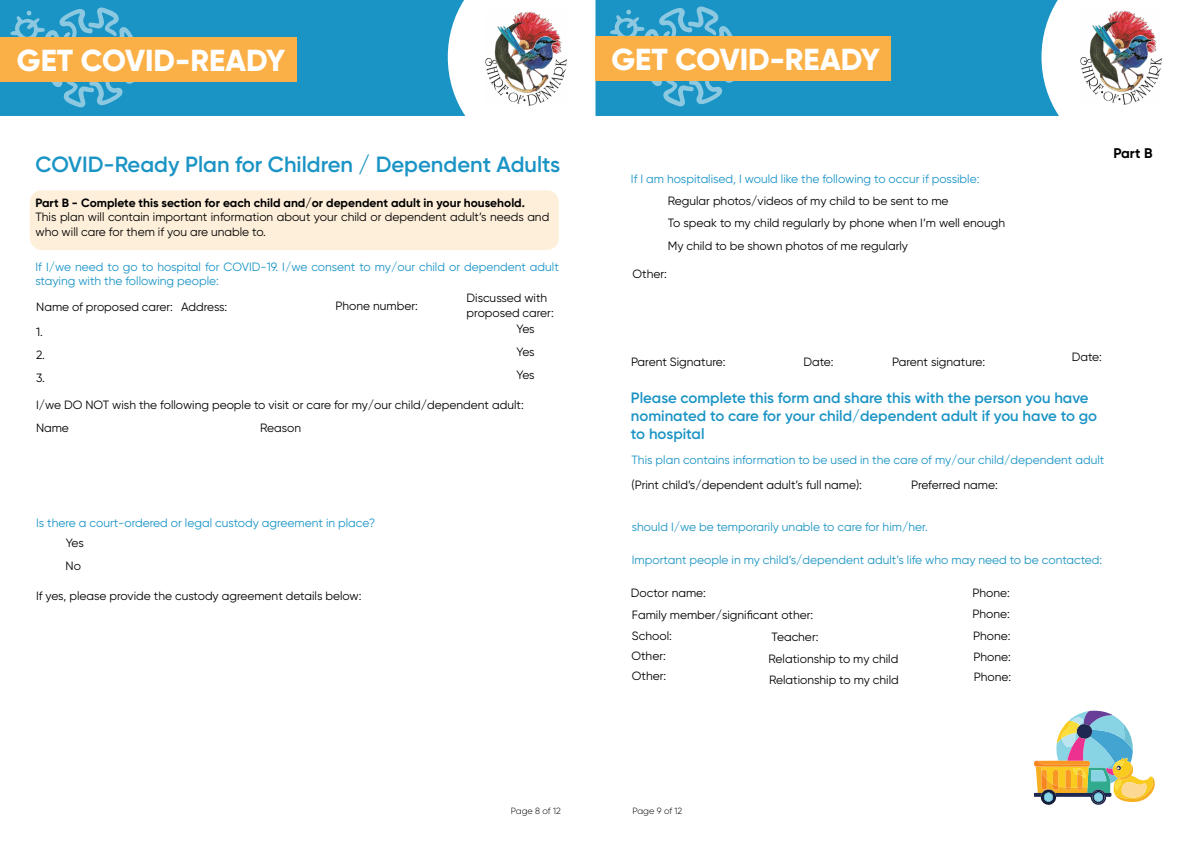
<style>
.page{position:relative;width:1191px;height:842px;background:#fff}
.page>*{position:absolute;margin:0;border:0;box-sizing:border-box;transform-origin:0 0}
.t1{font:800 30.4px "Gilroy";color:#fff}
.t2{font:600 22px "Gilroy";color:#1a94c5}
.t3{font:600 15px/18px "Gilroy";color:#1a94c5}
.t4{font:700 14px "Gilroy";color:#000}
.t5{font:12px/20.9px "Gilroy";color:#000}
.t6{font:12px/14.4px "Gilroy";color:#1a94c5}
.t7{font:700 12px "Gilroy";color:#000}
.t8{font:300 9px "Gilroy";color:#000}
</style>
<div class="page">
<div style="left:0;top:0;width:465px;height:116px;background:#1a94c5"></div>
<svg style="left:10px;top:7px;width:131px;height:100px"></svg>
<div style="left:0;top:38px;width:297px;height:44px;background:#fbb047"></div>
<img style="left:485px;top:11px;width:81px;height:95px">
<img style="left:1080px;top:10px;width:81px;height:95px">
<div style="left:595px;top:0;width:464px;height:116px;background:#1a94c5"></div>
<svg style="left:610px;top:6px;width:131px;height:100px"></svg>
<div style="left:595px;top:37px;width:296px;height:44px;background:#fbb047"></div>
<div style="left:30px;top:190px;width:529px;height:60px;background:#feefda;border-radius:12px"></div>
<svg style="left:1034px;top:711px;width:121px;height:94px"></svg>
<div style="left:1094px;top:794px;width:8px;height:7px;background:#89d4e4;border-radius:50%"></div>
<h1 class="t1" style="left:17px;top:41px;width:270px">GET COVID-READY</h1>
<h1 class="t1" style="left:611px;top:40px;width:270px">GET COVID-READY</h1>
<h2 class="t2" style="left:35px;top:151px;width:526px">COVID-Ready Plan for Children / Dependent Adults</h2>
<p class="t7" style="left:35px;top:195px;width:491px">Part B - Complete this section for each child and/or dependent adult in your household.</p>
<p class="t5" style="left:35px;top:210px;width:515px;line-height:14.4px">This plan will contain important information about your child or dependent adult’s needs and who will care for them if you are unable to.</p>
<p class="t6" style="left:35px;top:260px;width:525px">If I/we need to go to hospital for COVID-19. I/we consent to my/our child or dependent adult staying with the following people:</p>
<p class="t5" style="left:36px;top:296px;width:138px">Name of proposed carer:</p>
<p class="t5" style="left:181px;top:296px;width:48px">Address:</p>
<p class="t5" style="left:335px;top:295px;width:84px">Phone number:</p>
<p class="t5" style="left:466px;top:291px;width:89px;line-height:14.4px">Discussed with proposed carer:</p>
<p class="t5" style="left:516px;top:319px;width:20px">Yes</p>
<p class="t5" style="left:36px;top:320px;width:11px;line-height:22.9px">1.<br>2.<br>3.</p>
<p class="t5" style="left:36px;top:394px;width:489px">I/we DO NOT wish the following people to visit or care for my/our child/dependent adult:</p>
<p class="t5" style="left:516px;top:341px;width:20px">Yes</p>
<p class="t5" style="left:516px;top:364px;width:20px">Yes</p>
<p class="t5" style="left:36px;top:417px;width:34px">Name</p>
<p class="t5" style="left:260px;top:417px;width:42px">Reason</p>
<p class="t6" style="left:36px;top:515px;width:341px">Is there a court-ordered or legal custody agreement in place?</p>
<p class="t5" style="left:66px;top:532px;width:20px">Yes</p>
<p class="t5" style="left:66px;top:555px;width:17px">No</p>
<p class="t5" style="left:36px;top:585px;width:327px">If yes, please provide the custody agreement details below:</p>
<p class="t6" style="left:631px;top:172px;width:350px">If I am hospitalised, I would like the following to occur if possible:</p>
<p class="t5" style="left:668px;top:189px;width:339px;line-height:22.4px">Regular photos/videos of my child to be sent to me<br>To speak to my child regularly by phone when I’m well enough<br>My child to be shown photos of me regularly</p>
<p class="t5" style="left:632px;top:264px;width:36px">Other:</p>
<p class="t4" style="left:1113px;top:144px;width:41px">Part B</p>
<p class="t5" style="left:1071px;top:346px;width:32px">Date:</p>
<p class="t5" style="left:631px;top:351px;width:96px">Parent Signature:</p>
<p class="t5" style="left:803px;top:351px;width:32px">Date:</p>
<p class="t5" style="left:892px;top:351px;width:95px">Parent signature:</p>
<p class="t3" style="left:631px;top:389px;width:468px">Please complete this form and share this with the person you have nominated to care for your child/dependent adult if you have to go to hospital</p>
<p class="t6" style="left:631px;top:453px;width:474px">This plan contains information to be used in the care of my/our child/dependent adult</p>
<p class="t5" style="left:631px;top:474px;width:232px">(Print child’s/dependent adult’s full name):</p>
<p class="t5" style="left:911px;top:474px;width:88px">Preferred name:</p>
<p class="t6" style="left:632px;top:519px;width:297px">should I/we be temporarily unable to care for him/her.</p>
<p class="t6" style="left:632px;top:552px;width:472px">Important people in my child’s/dependent adult’s life who may need to be contacted:</p>
<p class="t5" style="left:631px;top:582px;width:76px">Doctor name:</p>
<p class="t5" style="left:972px;top:583px;width:40px;text-align:justify">Phone:<br>Phone:<br>Phone:<br>Phone:<br>Phone:</p>
<p class="t5" style="left:632px;top:604px;width:183px">Family member/significant other:<br>School:</p>
<p class="t5" style="left:631px;top:645px;width:36px;line-height:20.4px">Other:<br>Other:</p>
<p class="t5" style="left:768px;top:625px;width:131px;line-height:22.8px">Teacher:<br>Relationship to my child</p>
<p class="t5" style="left:769px;top:669px;width:131px">Relationship to my child</p>
<p class="t8" style="left:511px;top:805px;width:51px">Page 8 of 12</p>
<p class="t8" style="left:632px;top:805px;width:51px">Page 9 of 12</p>
</div>
